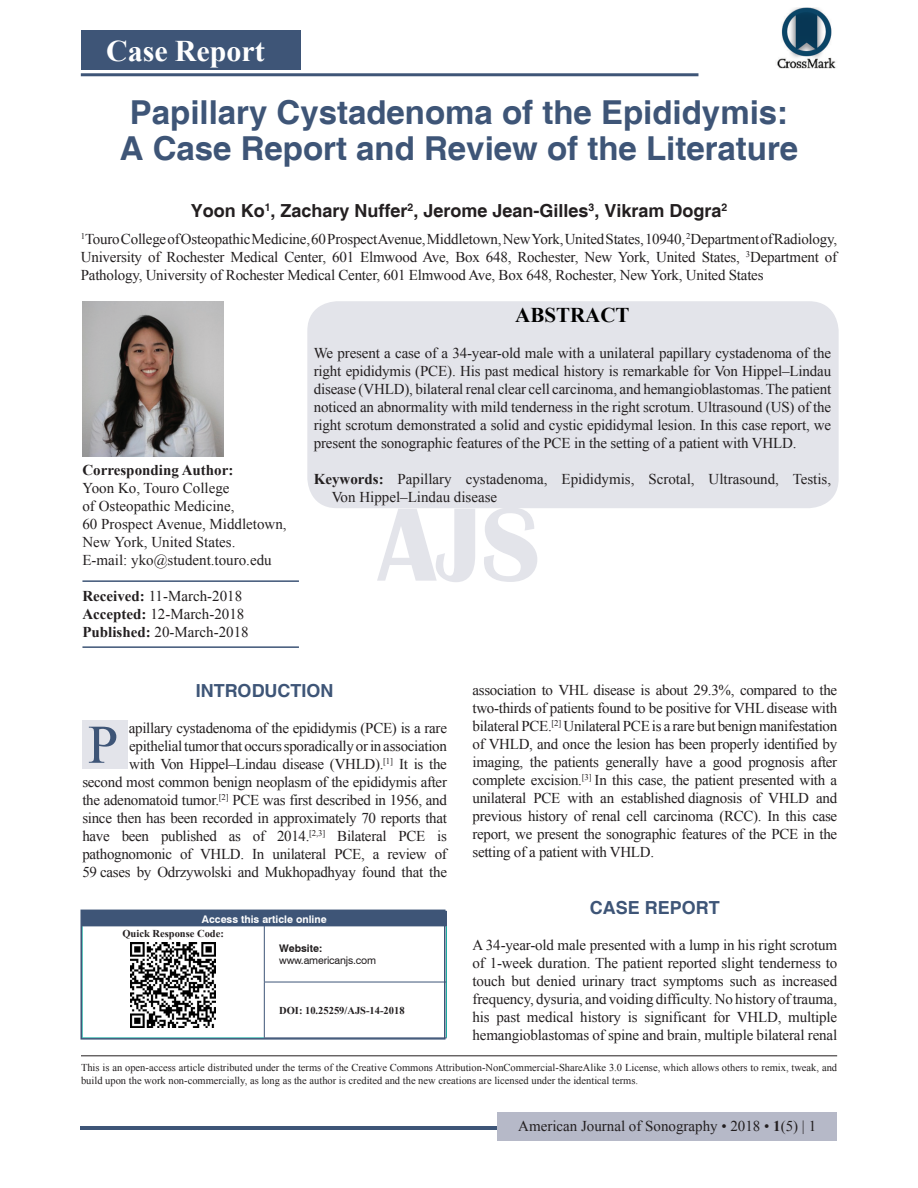
<style>
.page{position:relative;width:918px;height:1188px;background:#fff}
.page>*{position:absolute;margin:0;border:0;box-sizing:border-box;transform-origin:0 0}
.t1{font:700 108px "Britannic";color:#e3e4ea}
.t2{font:54.45px "Times New Roman";color:#3e5577}
.AT{font:700 33px/36px "Helvetica";color:#3e5577;text-align:center}
.AH{font:700 30px "Times New Roman";color:#fff}
.ABSH{font:700 21px "Times New Roman";color:#000}
.AU{font:700 18px "Helvetica";color:#231f20}
.t3{font:700 18px "Helvetica";color:#3e5577}
.TX{font:15px/18px "Times New Roman";letter-spacing:-.02em;color:#231f20;text-align:justify}
.ABS_1{font:15px/18px "Times New Roman";letter-spacing:-.01em;color:#231f20;text-align:justify}
.ADD{font:15px/18px "Times New Roman";color:#231f20}
.KWD{font:15px/18px "Times New Roman";color:#231f20}
.HIS{font:15px/18px "Times New Roman";color:#231f20}
.RF{font:15px "Times New Roman";color:#231f20}
.Reprint{font:10.5px/12.6px "Times New Roman";color:#231f20}
.Website{font:10.5px/12.6px "Swiss 721 BT";letter-spacing:-.015em;color:#231f20}
.DOI{font:700 10.5px "Times New Roman";color:#231f20}
.ATAO{font:700 10.5px "Swiss 721 BT";color:#fff}
.QRC{font:700 10.5px "Times New Roman";color:#231f20}
.s1{font-weight:700}
.s2{font-style:inherit}
</style>
<div class="page">
<div style="left:497px;top:1112px;width:340px;height:28px;background:#b6b9c8"></div>
<hr style="left:80px;top:1126px;width:417px;height:4px;background:#3e5577">
<div style="left:82px;top:720px;width:46px;height:49px;background:#e3e4ea"></div>
<hr style="left:81px;top:1055px;width:756px;height:1px;background:#231f20">
<div style="left:82px;top:911px;width:364px;height:15px;background:#3e5577"></div>
<hr style="left:446px;top:926px;width:1px;height:56px;background:#15aa9e">
<hr style="left:446px;top:982px;width:1px;height:56px;background:#15aa9e">
<svg style="left:446px;top:911px;width:1px;height:15px"></svg>
<hr style="left:82px;top:926px;width:182px;height:1px;background:#3e5577">
<hr style="left:264px;top:926px;width:183px;height:1px;background:#3e5577">
<hr style="left:264px;top:926px;width:1px;height:56px;background:#3e5577">
<hr style="left:264px;top:982px;width:182px;height:1px;background:#3e5577">
<hr style="left:264px;top:982px;width:1px;height:56px;background:#3e5577">
<hr style="left:264px;top:1038px;width:183px;height:1px;background:#3e5577">
<img style="left:131px;top:942px;width:85px;height:85px">
<div style="left:80px;top:910px;width:366px;height:130px;border:2px solid #3e5577"></div>
<img style="left:777px;top:8px;width:59px;height:61px">
<div style="left:81px;top:30px;width:220px;height:40px;background:#3e5577"></div>
<hr style="left:81px;top:73px;width:617px;height:3px;background:#3e5577">
<hr style="left:82px;top:580px;width:217px;height:2px;background:#3e5577">
<hr style="left:82px;top:646px;width:217px;height:2px;background:#3e5577">
<img style="left:82px;top:301px;width:142px;height:156px">
<div style="left:307px;top:301px;width:532px;height:207px;background:#e3e4ea;border-radius:30px"></div>
<p class="AH" style="left:106px;top:29px;width:160px">Case Report</p>
<p class="AT" style="left:120px;top:96px;width:680px">Papillary Cystadenoma of the Epididymis:<br>A Case Report and Review of the Literature</p>
<p class="AU" style="left:191px;top:200px;width:538px">Yoon Ko<sup>1</sup>, Zachary Nuffer<sup>2</sup>, Jerome Jean-Gilles<sup>3</sup>, Vikram Dogra<sup>2</sup></p>
<p class="TX" style="left:81px;top:230px;width:758px"><sup>1</sup>Touro College of Osteopathic Medicine, 60 Prospect Avenue, Middletown, New York, United States, 10940, <sup>2</sup>Department of Radiology, University of Rochester Medical Center, 601 Elmwood Ave, Box 648, Rochester, New York, United States, <sup>3</sup>Department of Pathology, University of Rochester Medical Center, 601 Elmwood Ave, Box 648, Rochester, New York, United States</p>
<p class="ADD" style="left:82px;top:461px;width:206px"><span class="s1">Corresponding Author:<br></span>Yoon Ko, Touro College<br>of Osteopathic Medicine,<br>60 Prospect Avenue, Middletown,<br>New York, United States.<br>E-mail: yko@student.touro.edu</p>
<p class="HIS" style="left:82px;top:587px;width:168px"><span class="s1">Received:</span> 11-March-2018<br><span class="s1">Accepted:</span> 12-March-2018<br><span class="s1">Published:</span> 20-March-2018</p>
<p class="ABSH" style="left:515px;top:300px;width:116px">ABSTRACT</p>
<p class="ABS_1" style="left:314px;top:344px;width:519px">We present a case of a 34-year-old male with a unilateral papillary cystadenoma of the right epididymis (PCE). His past medical history is remarkable for Von Hippel–Lindau disease (VHLD), bilateral renal clear cell carcinoma, and hemangioblastomas. The patient noticed an abnormality with mild tenderness in the right scrotum. Ultrasound (US) of the right scrotum demonstrated a solid and cystic epididymal lesion. In this case report, we present the sonographic features of the PCE in the setting of a patient with VHLD.</p>
<p class="KWD" style="left:332px;top:470px;width:501px;text-indent:-18px"><span class="s1">Keywords:</span> Papillary cystadenoma, Epididymis, Scrotal, Ultrasound, Testis,<br>Von Hippel–Lindau disease</p>
<h1 class="t1" style="left:378px;top:484px;width:164px">AJS</h1>
<h1 class="t3" style="left:196px;top:680px;width:139px">INTRODUCTION</h1>
<p class="TX" style="left:82px;top:719px;width:366px;text-align:right">apillary cystadenoma of the epididymis (PCE) is a rare epithelial tumor that occurs sporadically or in association<br>with Von Hippel–Lindau disease (VHLD).<sup>[1]</sup> It is the<br>second most common benign neoplasm of the epididymis after the adenomatoid tumor.<sup>[2]</sup> PCE was first described in 1956, and since then has been recorded in approximately 70 reports that have been published as of 2014.<sup>[2,3]</sup> Bilateral PCE is pathognomonic of VHLD. In unilateral PCE, a review of 59 cases by Odrzywolski and Mukhopadhyay found that the</p>
<p class="t2" style="left:88px;top:708px;width:32px">P</p>
<p class="ATAO" style="left:202px;top:912px;width:126px">Access this article online</p>
<p class="QRC" style="left:122px;top:926px;width:103px">Quick Response Code:</p>
<p class="Website" style="left:279px;top:942px;width:99px"><span class="s1">Website: </span>www.americanjs.com</p>
<p class="DOI" style="left:279px;top:1002px;width:127px">DOI: 10.25259/AJS-14-2018</p>
<p class="TX" style="left:473px;top:680px;width:366px">association to VHL disease is about 29.3%, compared to the two-thirds of patients found to be positive for VHL disease with bilateral PCE.<sup>[2]</sup> Unilateral PCE is a rare but benign manifestation of VHLD, and once the lesion has been properly identified by imaging, the patients generally have a good prognosis after complete excision.<sup>[3]</sup> In this case, the patient presented with a unilateral PCE with an established diagnosis of VHLD and previous history of renal cell carcinoma (RCC). In this case report, we present the sonographic features of the PCE in the setting of a patient with VHLD.</p>
<h1 class="t3" style="left:590px;top:896px;width:132px">CASE REPORT</h1>
<p class="TX" style="left:473px;top:935px;width:366px">A 34-year-old male presented with a lump in his right scrotum of 1-week duration. The patient reported slight tenderness to touch but denied urinary tract symptoms such as increased frequency, dysuria, and voiding difficulty. No history of trauma, his past medical history is significant for VHLD, multiple hemangioblastomas of spine and brain, multiple bilateral renal</p>
<p class="Reprint" style="left:81px;top:1061px;width:758px">This is an open-access article distributed under the terms of the Creative Commons Attribution‑NonCommercial‑ShareAlike 3.0 License, which allows others to remix, tweak, and build upon the work non‑commercially, as long as the author is credited and the new creations are licensed under the identical terms.</p>
<p class="RF" style="left:518px;top:1116px;width:300px">American Journal of Sonography <span class="s2">• 2018 •</span> <span class="s1">1</span><span class="s2">(5) | 1</span></p>
</div>
